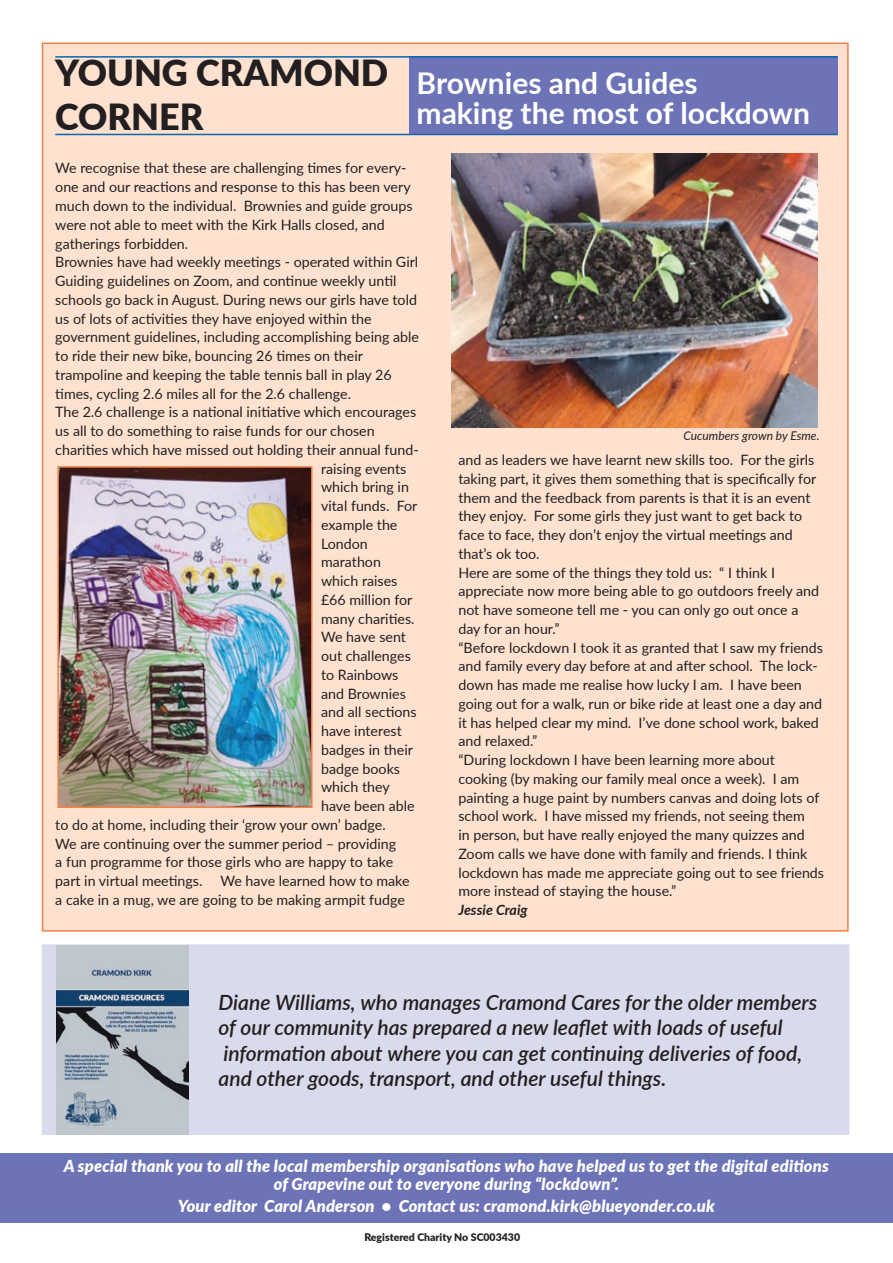
<style>
.page{position:relative;width:893px;height:1263px;background:#fff}
.page>*{position:absolute;margin:0;border:0;box-sizing:border-box;transform-origin:0 0}
.t1{font:900 36px/43.2px "Lato";color:#231f20}
.t2{font:700 30px/30px "Lato";color:#fff}
.t3{font:italic 600 21px/25.2px "Lato";color:#231f20}
.t4{font:italic 900 16.5px/18px "Lato";letter-spacing:.01em;color:#fff;text-align:center}
.t5{font:14.25px/18.8px "Lato";color:#231f20}
.t6{font:italic 700 14.25px "Lato";color:#231f20}
.t7{font:italic 12px "Lato";color:#231f20}
.t8{font:900 10.5px "Lato";color:#231f20}
</style>
<div class="page">
<div style="left:42px;top:43px;width:807px;height:889px;background:#fee2cf;border:2px solid #f48045"></div>
<div style="left:409px;top:57px;width:429px;height:78px;background:#6d73b7"></div>
<div style="left:0;top:1153px;width:893px;height:70px;background:#6d73b7"></div>
<img style="left:452px;top:153px;width:365px;height:275px">
<hr style="left:55px;top:56px;width:783px;height:2px;background:#0166b3">
<hr style="left:55px;top:134px;width:783px;height:1px;background:#0166b3">
<img style="left:60px;top:469px;width:250px;height:336px">
<div style="left:57px;top:466px;width:256px;height:342px;border:2px solid #f48045"></div>
<div style="left:42px;top:944px;width:807px;height:191px;background:#dadaed;border:2px solid #dadaed"></div>
<img style="left:57px;top:945px;width:131px;height:189px">
<h1 class="t1" style="left:55px;top:50px;width:335px">YOUNG CRAMOND<br>CORNER</h1>
<p class="t5" style="left:55px;top:158px;width:353px">We recognise that these are challenging times for every-</p>
<p class="t5" style="left:55px;top:177px;width:357px">one and our reactions and response to this has been very</p>
<p class="t5" style="left:55px;top:196px;width:359px">much down to the individual. Brownies and guide groups</p>
<p class="t5" style="left:55px;top:215px;width:331px">were not able to meet with the Kirk Halls closed, and</p>
<p class="t5" style="left:55px;top:233px;width:134px">gatherings forbidden.</p>
<p class="t5" style="left:55px;top:252px;width:364px">Brownies have had weekly meetings - operated within Girl</p>
<p class="t5" style="left:55px;top:271px;width:343px">Guiding guidelines on Zoom, and continue weekly until</p>
<p class="t5" style="left:55px;top:290px;width:363px">schools go back in August. During news our girls have told</p>
<p class="t5" style="left:55px;top:308px;width:318px">us of lots of activities they have enjoyed within the</p>
<p class="t5" style="left:55px;top:327px;width:365px">government guidelines, including accomplishing being able</p>
<p class="t5" style="left:55px;top:346px;width:309px">to ride their new bike, bouncing 26 times on their</p>
<p class="t5" style="left:55px;top:365px;width:338px">trampoline and keeping the table tennis ball in play 26</p>
<p class="t5" style="left:55px;top:383px;width:297px">times, cycling 2.6 miles all for the 2.6 challenge.</p>
<p class="t5" style="left:55px;top:402px;width:362px">The 2.6 challenge is a national initiative which encourages</p>
<p class="t5" style="left:55px;top:421px;width:321px">us all to do something to raise funds for our chosen</p>
<p class="t5" style="left:55px;top:440px;width:365px">charities which have missed out holding their annual fund-</p>
<p class="t5" style="left:321px;top:458px;width:87px">raising events</p>
<p class="t5" style="left:321px;top:477px;width:89px">which bring in</p>
<p class="t5" style="left:321px;top:496px;width:98px">vital funds. For</p>
<p class="t5" style="left:321px;top:515px;width:78px">example the</p>
<p class="t5" style="left:321px;top:533px;width:48px">London</p>
<p class="t5" style="left:321px;top:552px;width:61px">marathon</p>
<p class="t5" style="left:321px;top:571px;width:78px">which raises</p>
<p class="t5" style="left:321px;top:590px;width:93px">£66 million for</p>
<p class="t5" style="left:321px;top:608px;width:95px">many charities.</p>
<p class="t5" style="left:321px;top:627px;width:86px">We have sent</p>
<p class="t5" style="left:321px;top:646px;width:91px">out challenges</p>
<p class="t5" style="left:321px;top:665px;width:79px">to Rainbows</p>
<p class="t5" style="left:321px;top:683px;width:86px">and Brownies</p>
<p class="t5" style="left:321px;top:702px;width:97px">and all sections</p>
<p class="t5" style="left:321px;top:721px;width:82px">have interest</p>
<p class="t5" style="left:321px;top:740px;width:93px">badges in their</p>
<p class="t5" style="left:321px;top:758px;width:81px">badge books</p>
<p class="t5" style="left:321px;top:777px;width:70px">which they</p>
<p class="t5" style="left:321px;top:796px;width:95px">have been able</p>
<p class="t5" style="left:55px;top:815px;width:332px">to do at home, including their ‘grow your own’ badge.</p>
<p class="t5" style="left:55px;top:833px;width:342px">We are continuing over the summer period – providing</p>
<p class="t5" style="left:55px;top:852px;width:339px">a fun programme for those girls who are happy to take</p>
<p class="t5" style="left:55px;top:871px;width:149px">part in virtual meetings.</p>
<h2 class="t2" style="left:417px;top:67px;width:395px">Brownies and Guides<br>making the most of lockdown</h2>
<p class="t7" style="left:683px;top:427px;width:138px">Cucumbers grown by Esme.</p>
<p class="t5" style="left:458px;top:450px;width:367px">and as leaders we have learnt new skills too. For the girls taking part, it gives them something that is specifically for them and the feedback from parents is that it is an event they enjoy. For some girls they just want to get back to face to face, they don’t enjoy the virtual meetings and that’s ok too.<br>Here are some of the things they told us: “ I think I appreciate now more being able to go outdoors freely and not have someone tell me - you can only go out once a day for an hour.”<br>“Before lockdown I took it as granted that I saw my friends and family every day before at and after school. The lock&shy;down has made me realise how lucky I am. I have been going out for a walk, run or bike ride at least one a day and it has helped clear my mind. I’ve done school work, baked and relaxed.”<br>“During lockdown I have been learning more about cooking (by making our family meal once a week). I am painting a huge paint by numbers canvas and doing lots of school work. I have missed my friends, not seeing them<br>in person, but have really enjoyed the many quizzes and Zoom calls we have done with family and friends. I think lockdown has made me appreciate going out to see friends more instead of staying the house.”</p>
<p class="t6" style="left:458px;top:899px;width:71px">Jessie Craig</p>
<p class="t5" style="left:55px;top:871px;width:356px;text-indent:165px">We have learned how to make a cake in a mug, we are going to be making armpit fudge</p>
<p class="t3" style="left:219px;top:989px;width:600px">Diane Williams, who manages Cramond Cares for the older members of our community has prepared a new leaflet with loads of useful information about where you can get continuing deliveries of food, and other goods, transport, and other useful things.</p>
<p class="t4" style="left:64px;top:1156px;width:767px">A special thank you to all the local membership organisations who have helped us to get the digital editions of Grapevine out to everyone during “lockdown”.</p>
<p class="t4" style="left:178px;top:1196px;width:538px">Your editor Carol Anderson • Contact us: cramond.kirk@blueyonder.co.uk</p>
<p class="t8" style="left:364px;top:1229px;width:157px">Registered Charity No SC003430</p>
</div>
